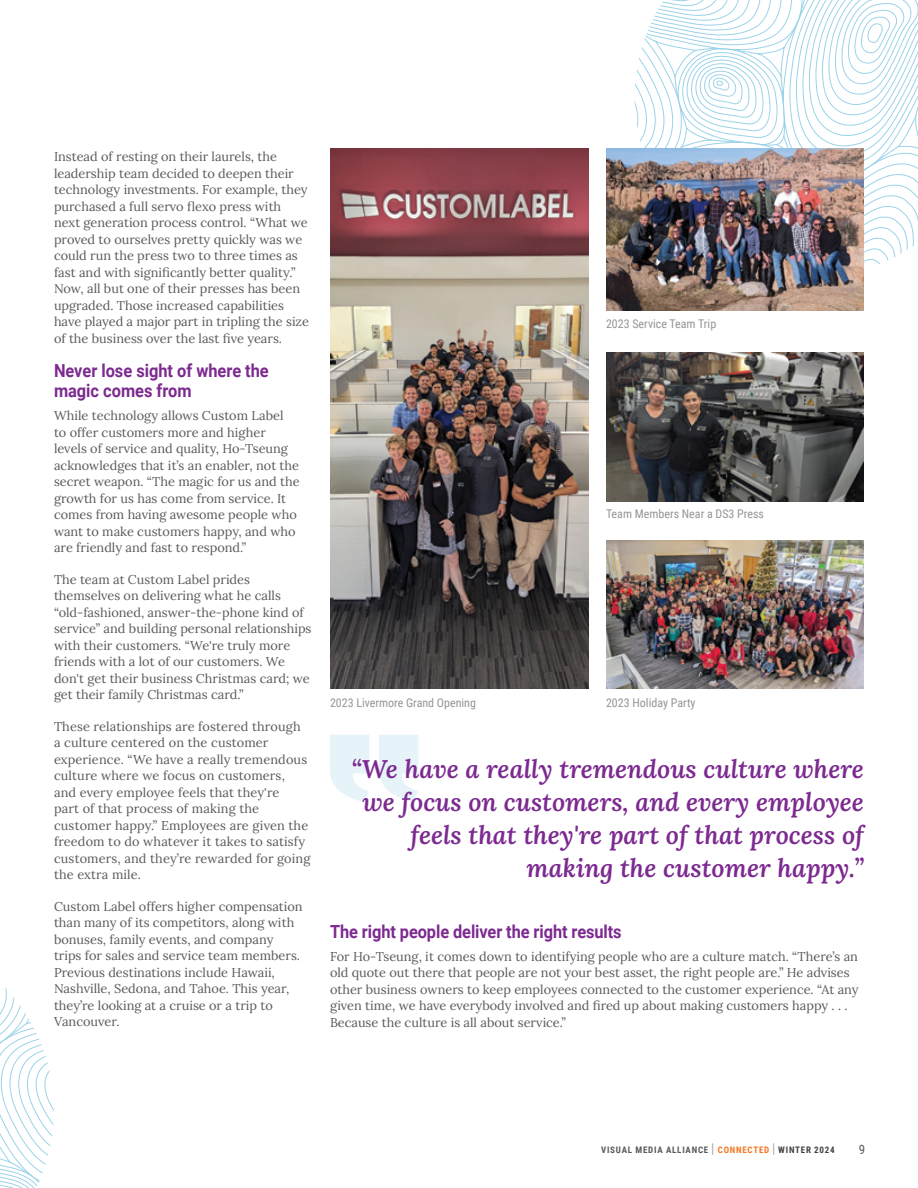
<style>
.page{position:relative;width:918px;height:1188px;background:#fff}
.page>*{position:absolute;margin:0;border:0;box-sizing:border-box;transform-origin:0 0}
._06_-_VMA_Body{font:italic 600 25.5px/33px "Lora";color:#7c2a90;text-align:right}
._06_-_VMA_Body-2{font:700 18px/19.5px "Roboto";letter-spacing:-.005em;color:#7c2a90;scale:.91 1}
.t1{font:12.9px "Roboto Condensed";color:#58595b}
._06_-_VMA_Body-3{font:12.75px/16.5px "Lora";color:#58595b}
._06_-_VMA_Body-4{font:12px "Roboto Condensed";color:#939598}
.t2{font:700 9px "Roboto Condensed";letter-spacing:.085em;color:#58595b}
.s1{font-weight:400;font-size:13.5px;color:#939598}
.s2{color:#f47722}
.s3{color:#414042}
</style>
<div class="page">
<svg style="left:634px;top:0;width:284px;height:264px"></svg>
<svg style="left:0;top:987px;width:54px;height:201px"></svg>
<svg style="left:330px;top:735px;width:89px;height:67px"></svg>
<img style="left:330px;top:148px;width:258px;height:541px">
<img style="left:606px;top:353px;width:258px;height:148px">
<img style="left:606px;top:540px;width:258px;height:149px">
<img style="left:606px;top:148px;width:258px;height:162px">
<p class="_06_-_VMA_Body-3" style="left:54px;top:148px;width:256px">Instead of resting on their laurels, the leadership team decided to deepen their technology investments. For example, they purchased a full servo flexo press with next generation process control. “What we proved to ourselves pretty quickly was we could run the press two to three times as fast and with significantly better quality.” Now, all but one of their presses has been upgraded. Those increased capabilities have played a major part in tripling the size of the business over the last five years.</p>
<p class="_06_-_VMA_Body-2" style="left:54px;top:361px;width:238px">Never lose sight of where the magic comes from</p>
<p class="_06_-_VMA_Body-3" style="left:54px;top:406px;width:247px">While technology allows Custom Label<br>to offer customers more and higher levels of service and quality, Ho-Tseung acknowledges that it’s an enabler, not the secret weapon. “The magic for us and the growth for us has come from service. It comes from having awesome people who want to make customers happy, and who are friendly and fast to respond.”</p>
<p class="_06_-_VMA_Body-3" style="left:54px;top:570px;width:259px">The team at Custom Label prides themselves on delivering what he calls “old-fashioned, answer-the-phone kind of service” and building personal relationships with their customers. “We're truly more friends with a lot of our customers. We don't get their business Christmas card; we get their family Christmas card.”</p>
<p class="_06_-_VMA_Body-3" style="left:54px;top:717px;width:258px">These relationships are fostered through a culture centered on the customer experience. “We have a really tremendous culture where we focus on customers,<br>and every employee feels that they're<br>part of that process of making the customer happy.” Employees are given the freedom to do whatever it takes to satisfy customers, and they’re rewarded for going the extra mile.</p>
<p class="_06_-_VMA_Body-3" style="left:54px;top:897px;width:250px">Custom Label offers higher compensation than many of its competitors, along with bonuses, family events, and company trips for sales and service team members.<br>Previous destinations include Hawaii, Nashville, Sedona, and Tahoe. This year, they’re looking at a cruise or a trip to Vancouver.</p>
<p class="_06_-_VMA_Body-4" style="left:606px;top:315px;width:112px">2023 Service Team Trip</p>
<p class="_06_-_VMA_Body-4" style="left:330px;top:694px;width:147px">2023 Livermore Grand Opening</p>
<p class="_06_-_VMA_Body-4" style="left:606px;top:505px;width:160px">Team Members Near a DS3 Press</p>
<p class="_06_-_VMA_Body-4" style="left:606px;top:694px;width:91px">2023 Holiday Party</p>
<p class="_06_-_VMA_Body" style="left:352px;top:752px;width:514px">“We have a really tremendous culture where we focus on customers, and every employee feels that they're part of that process of making the customer happy.”</p>
<p class="_06_-_VMA_Body-2" style="left:330px;top:921px;width:322px">The right people deliver the right results</p>
<p class="_06_-_VMA_Body-3" style="left:330px;top:947px;width:530px">For Ho-Tseung, it comes down to identifying people who are a culture match. “There’s an old quote out there that people are not your best asset, the right people are.” He advises other business owners to keep employees connected to the customer experience. “At any given time, we have everybody involved and fired up about making customers happy . . .<br>Because the culture is all about service.”</p>
<p class="t2" style="left:601px;top:1143px;width:235px">VISUAL MEDIA ALLIANCE <span class="s1">|</span> <span class="s2">CONNECTED</span> <span class="s1">|</span> <span class="s3">WINTER 2024</span></p>
<p class="t1" style="left:859px;top:1140px;width:8px">9</p>
</div>
